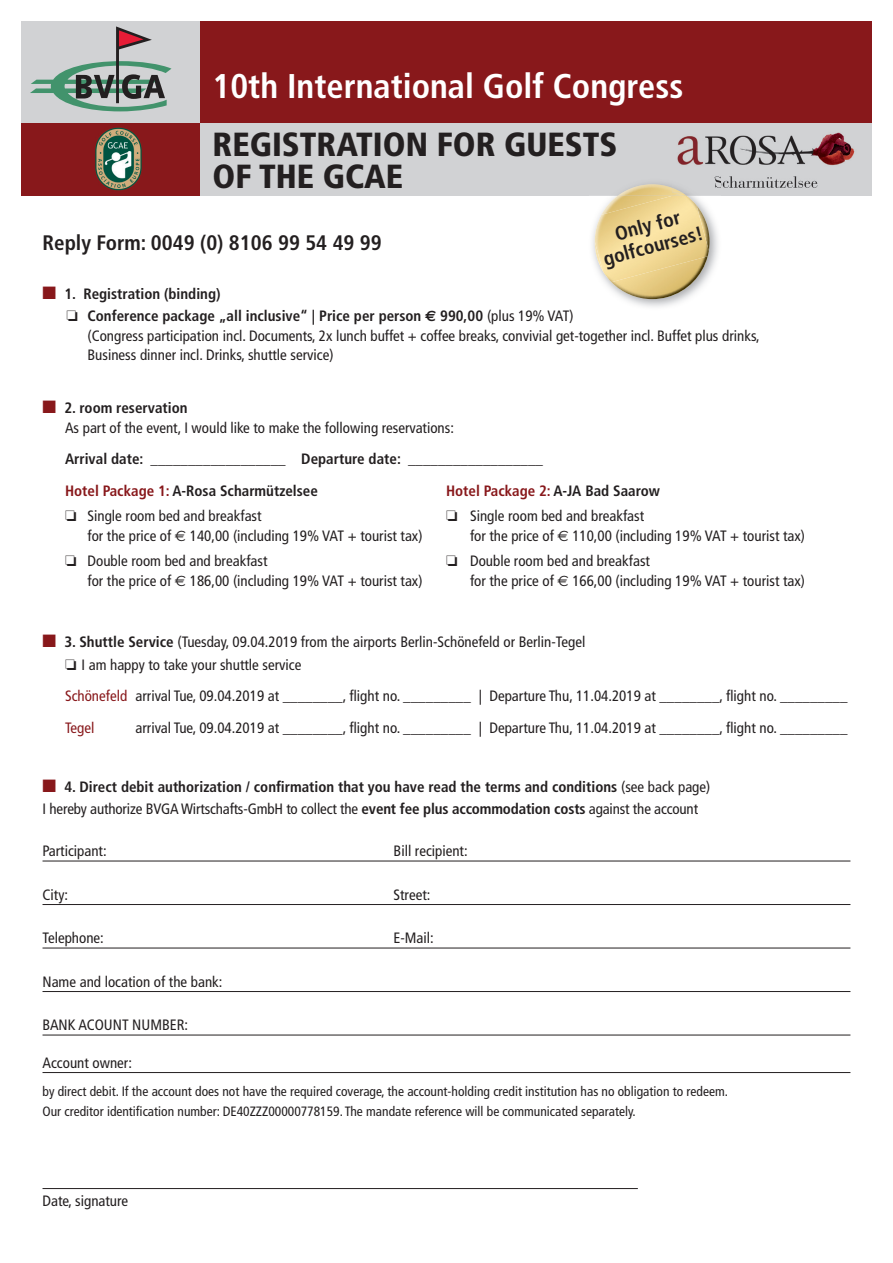
<style>
.page{position:relative;width:893px;height:1263px;background:#fff}
.page>*{position:absolute;margin:0;border:0;box-sizing:border-box;transform-origin:0 0}
.t1{font:700 condensed 34.35px "Frutiger";color:#fff}
.t2{font:900 condensed 33.45px/33px "Frutiger";color:#231f20}
.t3{font:700 condensed 21px "Frutiger";color:#231f20}
.t4{font:700 condensed 19.8px/21.1px "Frutiger";color:#231f20;text-align:center}
.t5{font:condensed 15px/19.5px "Frutiger";color:#231f20}
.t6{font:700 condensed 15px/22.5px "Frutiger";color:#231f20}
.t7{font:700 condensed 15px "Frutiger";color:#88181b}
.t8{font:condensed 13.5px/19.5px "Frutiger";color:#231f20}
.s1{color:#88181b}
.s2{font-family:"Euro Sans";font-stretch:normal}
.s3{font-weight:400}
.s4{font-weight:700}
.s5{color:#231f20}
</style>
<div class="page">
<div style="left:21px;top:21px;width:179px;height:102px;background:#d1d2d4"></div>
<div style="left:200px;top:21px;width:672px;height:102px;background:#88181b"></div>
<svg style="left:30px;top:26px;width:141px;height:85px"></svg>
<div style="left:200px;top:123px;width:672px;height:73px;background:#d1d2d4"></div>
<div style="left:21px;top:123px;width:179px;height:73px;background:#88181b"></div>
<img style="left:95px;top:127px;width:47px;height:64px">
<hr style="left:43px;top:861px;width:807px;height:1px;background:#231f20">
<hr style="left:43px;top:904px;width:807px;height:1px;background:#231f20">
<hr style="left:43px;top:948px;width:807px;height:1px;background:#231f20">
<hr style="left:43px;top:991px;width:807px;height:1px;background:#231f20">
<hr style="left:43px;top:1035px;width:807px;height:1px;background:#231f20">
<hr style="left:43px;top:1072px;width:807px;height:1px;background:#231f20">
<hr style="left:43px;top:1188px;width:595px;height:1px;background:#231f20">
<img style="left:677px;top:132px;width:178px;height:56px">
<img style="left:592px;top:183px;width:126px;height:124px">
<img style="left:672px;top:178px;width:49px;height:14px">
<img style="left:618px;top:184px;width:65px;height:12px">
<img style="left:611px;top:205px;width:99px;height:94px">
<img style="left:595px;top:196px;width:114px;height:86px">
<svg style="left:672px;top:188px;width:14px;height:8px"></svg>
<h1 class="t1" style="left:213px;top:66px;width:472px">10th International Golf Congress</h1>
<h2 class="t2" style="left:213px;top:127px;width:406px">REGISTRATION FOR GUESTS<br>OF THE GCAE</h2>
<h3 class="t4" style="left:595px;top:228px;width:104px;rotate:-15deg">Only for golfcourses!</h3>
<h3 class="t3" style="left:43px;top:230px;width:341px">Reply Form: 0049 (0) 8106 99 54 49 99</h3>
<p class="t6" style="left:67px;top:282px;width:509px;text-indent:-24px"><span class="s1">■</span> 1. Registration (binding)<br>❏ Conference package „all inclusive“ | Price per person <span class="s2">€</span> 990,00 <span class="s3">(plus 19% VAT)</span></p>
<p class="t5" style="left:88px;top:326px;width:674px">(Congress participation incl. Documents, 2x lunch buffet + coffee breaks, convivial get-together incl. Buffet plus drinks,<br>Business dinner incl. Drinks, shuttle service)</p>
<p class="t5" style="left:65px;top:399px;width:390px;text-indent:-23px"><span class="s1">■</span> <span class="s4">2. room reservation<br></span>As part of the event, I would like to make the following reservations:</p>
<p class="t6" style="left:65px;top:443px;width:480px;line-height:31.5px">Arrival date: __________________ Departure date: <span class="s3">__________________<br></span><span class="s1">Hotel Package 1:</span> A-Rosa Scharmützelsee</p>
<p class="t7" style="left:446px;top:482px;width:215px">Hotel Package 2: <span class="s5">A-JA Bad Saarow</span></p>
<p class="t5" style="left:65px;top:507px;width:198px">❏ Single room bed and breakfast</p>
<p class="t5" style="left:446px;top:507px;width:200px">❏ Single room bed and breakfast</p>
<p class="t5" style="left:88px;top:526px;width:336px">for the price of <span class="s2">€</span> 140,00 (including 19% VAT + tourist tax)</p>
<p class="t5" style="left:470px;top:526px;width:336px">for the price of <span class="s2">€</span> 110,00 (including 19% VAT + tourist tax)</p>
<p class="t5" style="left:65px;top:552px;width:204px">❏ Double room bed and breakfast</p>
<p class="t5" style="left:446px;top:552px;width:205px">❏ Double room bed and breakfast</p>
<p class="t5" style="left:88px;top:571px;width:336px">for the price of <span class="s2">€</span> 186,00 (including 19% VAT + tourist tax)</p>
<p class="t5" style="left:470px;top:571px;width:336px">for the price of <span class="s2">€</span> 166,00 (including 19% VAT + tourist tax)</p>
<p class="t5" style="left:65px;top:631px;width:522px;line-height:22.5px;text-indent:-23px"><span class="s1">■</span> <span class="s4">3. Shuttle Service</span> (Tuesday, 09.04.2019 from the airports Berlin-Schönefeld or Berlin-Tegel ❏ I am happy to take your shuttle service</p>
<p class="t5" style="left:65px;top:680px;width:784px;line-height:31.5px"><span class="s1">Schönefeld</span> arrival Tue, 09.04.2019 at ________, flight no. _________ | Departure Thu, 11.04.2019 at ________, flight no. _________<br><span class="s1">Tegel</span></p>
<p class="t5" style="left:136px;top:718px;width:713px">arrival Tue, 09.04.2019 at ________, flight no. _________ | Departure Thu, 11.04.2019 at ________, flight no. _________</p>
<p class="t6" style="left:43px;top:775px;width:669px"><span class="s1">■</span> 4. Direct debit authorization / confirmation that you have read the terms and conditions <span class="s3">(see back page)<br>I hereby authorize BVGA Wirtschafts-GmbH to collect the</span> event fee plus accommodation costs <span class="s3">against the account</span></p>
<p class="t5" style="left:43px;top:841px;width:66px">Participant:</p>
<p class="t5" style="left:394px;top:841px;width:76px">Bill recipient:</p>
<p class="t5" style="left:43px;top:885px;width:27px">City:</p>
<p class="t5" style="left:394px;top:885px;width:38px">Street:</p>
<p class="t5" style="left:43px;top:928px;width:63px">Telephone:</p>
<p class="t5" style="left:394px;top:928px;width:42px">E-Mail:</p>
<p class="t5" style="left:43px;top:972px;width:181px">Name and location of the bank:</p>
<p class="t5" style="left:43px;top:1015px;width:147px">BANK ACOUNT NUMBER:</p>
<p class="t5" style="left:43px;top:1053px;width:91px">Account owner:</p>
<p class="t8" style="left:43px;top:1082px;width:687px">by direct debit. If the account does not have the required coverage, the account-holding credit institution has no obligation to redeem.<br>Our creditor identification number: DE40ZZZ00000778159. The mandate reference will be communicated separately.</p>
<p class="t5" style="left:43px;top:1191px;width:87px">Date, signature</p>
</div>
